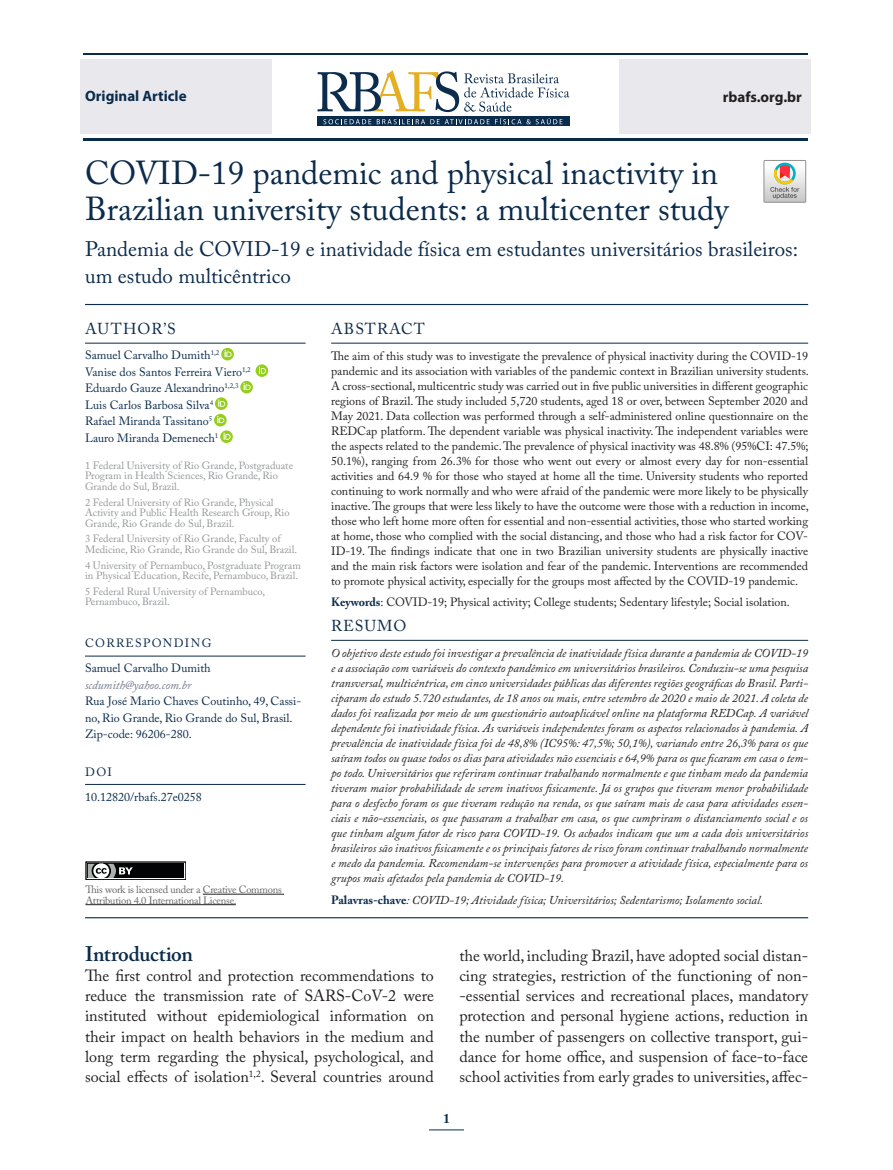
<style>
.page{position:relative;width:893px;height:1170px;background:#fff}
.page>*{position:absolute;margin:0;border:0;box-sizing:border-box;transform-origin:0 0}
.t1{font:33px/36px "Adobe Caslon Pro";color:#0b2b4b}
.t2{font:21px/27px "Adobe Caslon Pro";color:#0b2b4b}
.t3{font:600 21px "Adobe Caslon Pro";letter-spacing:-.015em;color:#0b2b4b}
.t4{font:16.05px/20.2px "Adobe Caslon Pro";color:#231f20;text-align:justify}
.t5{font:15.75px "Adobe Caslon Pro";letter-spacing:.065em;color:#0b2b4b}
.t6{font:700 15px "Myriad Pro";color:#0b2b4b}
.t7{font:700 15px "Myriad Pro";color:#231f20}
.t8{font:700 13.5px "Adobe Caslon Pro";color:#0b2b4b}
.t9{font:italic 12px/15px "Adobe Caslon Pro";color:#231f20;text-align:justify}
.t10{font:12px/15px "Adobe Caslon Pro";color:#231f20;text-align:justify}
.t11{font:12px/16.5px "Adobe Caslon Pro";color:#0b2b4b}
.t12{font:italic 12px "Adobe Caslon Pro";color:#72768d}
.t13{font:10.5px/10.5px "Adobe Caslon Pro";color:#949698}
.t14{font:10.5px/10.5px "Adobe Caslon Pro";letter-spacing:-.02em;color:#636466}
.s1{font-weight:700;color:#0b2b4b}
.s2{font-weight:700;font-style:normal;color:#0b2b4b}
</style>
<div class="page">
<div style="left:619px;top:59px;width:192px;height:75px;background:#e9e9ed"></div>
<div style="left:80px;top:59px;width:192px;height:75px;background:#e9e9ed"></div>
<hr style="left:83px;top:53px;width:725px;height:2px;background:#0b2b4b">
<hr style="left:83px;top:138px;width:725px;height:2px;background:#0b2b4b">
<svg style="left:318px;top:117px;width:252px;height:9px"></svg>
<svg style="left:323px;top:119px;width:48px;height:5px"></svg>
<svg style="left:377px;top:118px;width:185px;height:6px"></svg>
<svg style="left:318px;top:70px;width:251px;height:42px"></svg>
<svg style="left:764px;top:160px;width:42px;height:42px"></svg>
<hr style="left:429px;top:1129px;width:35px;height:1px;background:#0b2b4b">
<hr style="left:203px;top:893px;width:81px;height:1px;background:#231f20">
<hr style="left:85px;top:904px;width:151px;height:1px;background:#231f20">
<div style="left:85px;top:861px;width:101px;height:18px;border:1px solid #020304"></div>
<div style="left:88px;top:863px;width:96px;height:14px;background:#020304"></div>
<svg style="left:85px;top:861px;width:48px;height:19px"></svg>
<hr style="left:85px;top:304px;width:723px;height:1px;background:#0b2b4b">
<hr style="left:85px;top:343px;width:221px;height:1px;background:#0b2b4b">
<hr style="left:85px;top:655px;width:221px;height:1px;background:#0b2b4b">
<hr style="left:85px;top:784px;width:221px;height:1px;background:#0b2b4b">
<svg style="left:221px;top:348px;width:13px;height:12px"></svg>
<svg style="left:240px;top:364px;width:28px;height:29px"></svg>
<svg style="left:214px;top:397px;width:19px;height:46px"></svg>
<hr style="left:331px;top:343px;width:477px;height:1px;background:#0b2b4b">
<hr style="left:331px;top:640px;width:477px;height:1px;background:#0b2b4b">
<hr style="left:85px;top:917px;width:723px;height:1px;background:#0b2b4b">
<p class="t6" style="left:85px;top:88px;width:103px">Original Article</p>
<p class="t7" style="left:723px;top:88px;width:81px">rbafs.org.br</p>
<h1 class="t1" style="left:85px;top:155px;width:645px">COVID-19 pandemic and physical inactivity in<br>Brazilian university students: a multicenter study</h1>
<h2 class="t2" style="left:85px;top:235px;width:715px">Pandemia de COVID-19 e inatividade física em estudantes universitários brasileiros: um estudo multicêntrico</h2>
<h3 class="t5" style="left:85px;top:319px;width:92px">AUTHOR’S</h3>
<p class="t11" style="left:85px;top:347px;width:167px">Samuel Carvalho Dumith<sup>1,2<br></sup>Vanise dos Santos Ferreira Viero<sup>1,2<br></sup>Eduardo Gauze Alexandrino<sup>1,2,3<br></sup>Luis Carlos Barbosa Silva<sup>4<br></sup>Rafael Miranda Tassitano<sup>5<br></sup>Lauro Miranda Demenech<sup>1</sup></p>
<p class="t13" style="left:85px;top:460px;width:210px">1 Federal University of Rio Grande, Postgraduate<br>Program in Health Sciences, Rio Grande, Rio<br>Grande do Sul, Brazil.</p>
<p class="t13" style="left:85px;top:496px;width:206px">2 Federal University of Rio Grande, Physical<br>Activity and Public Health Research Group, Rio<br>Grande, Rio Grande do Sul, Brazil.</p>
<p class="t13" style="left:85px;top:533px;width:214px">3 Federal University of Rio Grande, Faculty of<br>Medicine, Rio Grande, Rio Grande do Sul, Brazil.</p>
<p class="t13" style="left:85px;top:559px;width:217px">4 University of Pernambuco, Postgraduate Program in Physical Education, Recife, Pernambuco, Brazil.</p>
<p class="t13" style="left:85px;top:586px;width:182px">5 Federal Rural University of Pernambuco,<br>Pernambuco, Brazil.</p>
<p class="t11" style="left:85px;top:630px;width:128px;line-height:25px">CORRESPONDING<br>Samuel Carvalho Dumith</p>
<p class="t12" style="left:85px;top:677px;width:108px">scdumith@yahoo.com.br</p>
<p class="t11" style="left:85px;top:692px;width:218px">Rua José Mario Chaves Coutinho, 49, Cassi&shy;no, Rio Grande, Rio Grande do Sul, Brasil.<br>Zip-code: 96206-280.</p>
<p class="t11" style="left:85px;top:758px;width:118px;line-height:25px">DOI<br>10.12820/rbafs.27e0258</p>
<h3 class="t5" style="left:331px;top:319px;width:95px">ABSTRACT</h3>
<p class="t10" style="left:331px;top:348px;width:479px">The aim of this study was to investigate the prevalence of physical inactivity during the COVID-19 pandemic and its association with variables of the pandemic context in Brazilian university students.<br>A cross-sectional, multicentric study was carried out in five public universities in different geographic regions of Brazil. The study included 5,720 students, aged 18 or over, between September 2020 and May 2021. Data collection was performed through a self-administered online questionnaire on the REDCap platform. The dependent variable was physical inactivity. The independent variables were the aspects related to the pandemic. The prevalence of physical inactivity was 48.8% (95%CI: 47.5%; 50.1%), ranging from 26.3% for those who went out every or almost every day for non-essential activities and 64.9 % for those who stayed at home all the time. University students who reported continuing to work normally and who were afraid of the pandemic were more likely to be physically inactive. The groups that were less likely to have the outcome were those with a reduction in income, those who left home more often for essential and non-essential activities, those who started working at home, those who complied with the social distancing, and those who had a risk factor for COV-ID-19. The findings indicate that one in two Brazilian university students are physically inactive and the main risk factors were isolation and fear of the pandemic. Interventions are recommended to promote physical activity, especially for the groups most affected by the COVID-19 pandemic.</p>
<p class="t10" style="left:331px;top:594px;width:460px"><span class="s1">Keywords</span>: COVID-19; Physical activity; College students; Sedentary lifestyle; Social isolation.</p>
<h3 class="t5" style="left:331px;top:616px;width:77px">RESUMO</h3>
<p class="t9" style="left:331px;top:645px;width:479px">O objetivo deste estudo foi investigar a prevalência de inatividade física durante a pandemia de COVID-19 e a associação com variáveis do contexto pandêmico em universitários brasileiros. Conduziu-se uma pesquisa transversal, multicêntrica, em cinco universidades públicas das diferentes regiões geográficas do Brasil. Parti&shy;ciparam do estudo 5.720 estudantes, de 18 anos ou mais, entre setembro de 2020 e maio de 2021. A coleta de dados foi realizada por meio de um questionário autoaplicável online na plataforma REDCap. A variável dependente foi inatividade física. As variáveis independentes foram os aspectos relacionados à pandemia. A prevalência de inatividade física foi de 48,8% (IC95%: 47,5%; 50,1%), variando entre 26,3% para os que saíram todos ou quase todos os dias para atividades não essenciais e 64,9% para os que ficaram em casa o tem&shy;po todo. Universitários que referiram continuar trabalhando normalmente e que tinham medo da pandemia tiveram maior probabilidade de serem inativos fisicamente. Já os grupos que tiveram menor probabilidade para o desfecho foram os que tiveram redução na renda, os que saíram mais de casa para atividades essen&shy;ciais e não-essenciais, os que passaram a trabalhar em casa, os que cumpriram o distanciamento social e os que tinham algum fator de risco para COVID-19. Os achados indicam que um a cada dois universitários brasileiros são inativos fisicamente e os principais fatores de risco foram continuar trabalhando normalmente e medo da pandemia. Recomendam-se intervenções para promover a atividade física, especialmente para os grupos mais afetados pela pandemia de COVID-19.</p>
<p class="t9" style="left:331px;top:891px;width:433px"><span class="s2">Palavras-chave</span>: COVID-19; Atividade física; Universitários; Sedentarismo; Isolamento social.</p>
<p class="t14" style="left:85px;top:884px;width:198px">This work is licensed under a Creative Commons<br>Attribution 4.0 International License.</p>
<h2 class="t3" style="left:85px;top:941px;width:109px">Introduction</h2>
<p class="t4" style="left:85px;top:965px;width:350px">The first control and protection recommendations to reduce the transmission rate of SARS-CoV-2 were instituted without epidemiological information on their impact on health behaviors in the medium and long term regarding the physical, psychological, and social effects of isolation<sup>1,2</sup>. Several countries around</p>
<p class="t4" style="left:459px;top:944px;width:350px">the world, including Brazil, have adopted social distan&shy;cing strategies, restriction of the functioning of non--essential services and recreational places, mandatory protection and personal hygiene actions, reduction in the number of passengers on collective transport, gui&shy;dance for home office, and suspension of face-to-face school activities from early grades to universities, affec-</p>
<p class="t8" style="left:443px;top:1110px;width:8px">1</p>
</div>
